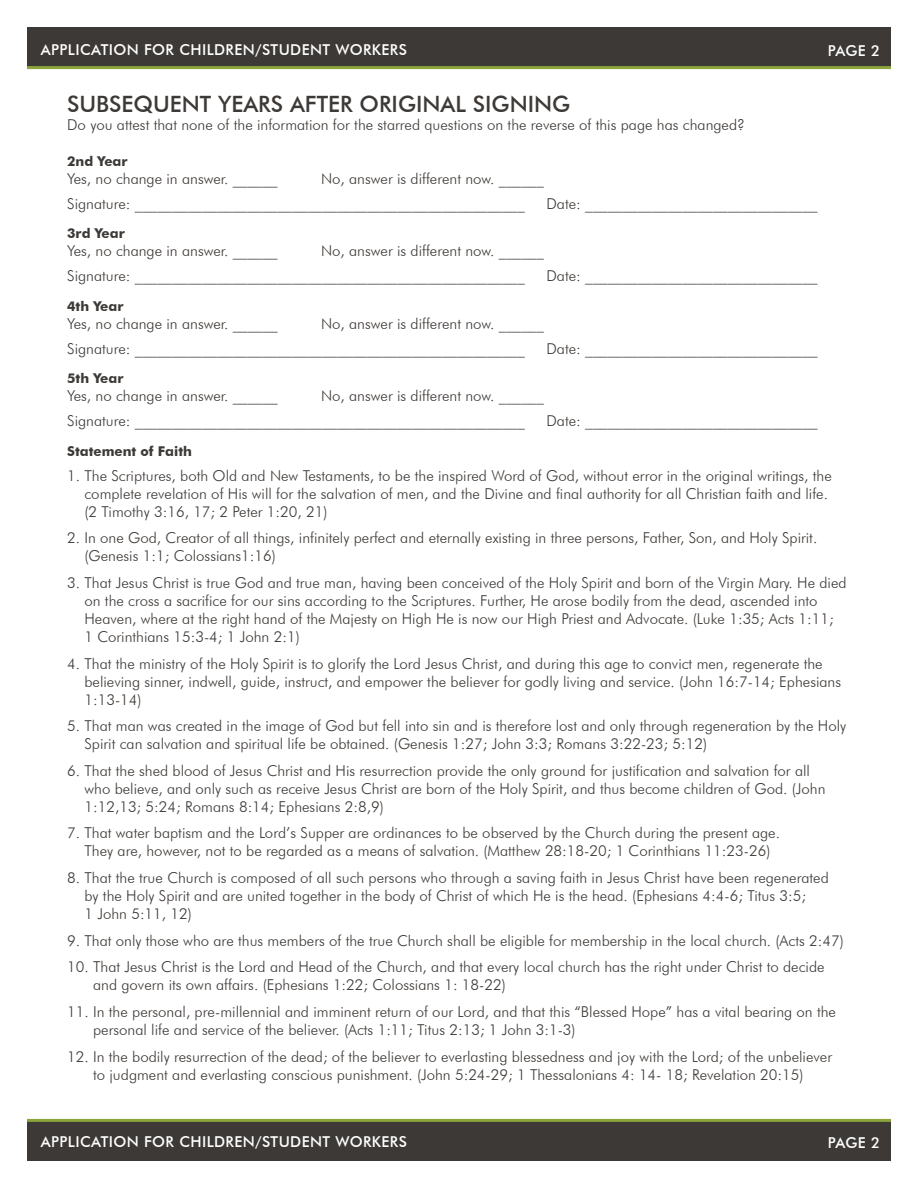
<style>
.page{position:relative;width:918px;height:1188px;background:#fff}
.page>*{position:absolute;margin:0;border:0;box-sizing:border-box;transform-origin:0 0}
.t1{font:500 22.5px "Futura BT";color:#3d3936}
.t2{font:300 15px/18px "Futura BT";color:#3d3936}
.t3{font:500 15px "Futura BT";letter-spacing:.025em;color:#fff}
.t4{font:700 13.5px "Futura BT";color:#3d3936}
</style>
<div class="page">
<div style="left:27px;top:1121px;width:864px;height:40px;background:#3d3936"></div>
<hr style="left:27px;top:1119px;width:864px;height:3px;background:#8ca63c">
<div style="left:27px;top:27px;width:864px;height:40px;background:#3d3936"></div>
<hr style="left:27px;top:66px;width:864px;height:3px;background:#8ca63c">
<p class="t3" style="left:41px;top:41px;width:368px">APPLICATION FOR CHILDREN/STUDENT WORKERS</p>
<p class="t3" style="left:828px;top:41px;width:54px">PAGE 2</p>
<p class="t1" style="left:67px;top:90px;width:505px">SUBSEQUENT YEARS AFTER ORIGINAL SIGNING</p>
<p class="t2" style="left:67px;top:115px;width:679px">Do you attest that none of the information for the starred questions on the reverse of this page has changed?</p>
<p class="t4" style="left:67px;top:153px;width:62px">2nd Year</p>
<p class="t2" style="left:67px;top:170px;width:212px">Yes, no change in answer. ______</p>
<p class="t2" style="left:321px;top:170px;width:224px">No, answer is different now. ______</p>
<p class="t2" style="left:67px;top:194px;width:459px">Signature: ____________________________________________________</p>
<p class="t2" style="left:547px;top:194px;width:273px">Date: _______________________________</p>
<p class="t4" style="left:67px;top:225px;width:59px">3rd Year</p>
<p class="t2" style="left:67px;top:242px;width:212px">Yes, no change in answer. ______</p>
<p class="t2" style="left:321px;top:242px;width:224px">No, answer is different now. ______</p>
<p class="t2" style="left:67px;top:267px;width:459px">Signature: ____________________________________________________</p>
<p class="t2" style="left:547px;top:267px;width:273px">Date: _______________________________</p>
<p class="t4" style="left:67px;top:298px;width:58px">4th Year</p>
<p class="t2" style="left:67px;top:314px;width:212px">Yes, no change in answer. ______</p>
<p class="t2" style="left:321px;top:314px;width:224px">No, answer is different now. ______</p>
<p class="t2" style="left:67px;top:339px;width:459px">Signature: ____________________________________________________</p>
<p class="t2" style="left:547px;top:339px;width:273px">Date: _______________________________</p>
<p class="t4" style="left:67px;top:370px;width:58px">5th Year</p>
<p class="t2" style="left:67px;top:387px;width:212px">Yes, no change in answer. ______</p>
<p class="t2" style="left:321px;top:387px;width:224px">No, answer is different now. ______</p>
<p class="t2" style="left:67px;top:412px;width:459px">Signature: ____________________________________________________</p>
<p class="t2" style="left:547px;top:412px;width:273px">Date: _______________________________</p>
<p class="t4" style="left:67px;top:443px;width:126px">Statement of Faith</p>
<p class="t2" style="left:84px;top:466px;width:749px;text-indent:-17px">1. The Scriptures, both Old and New Testaments, to be the inspired Word of God, without error in the original writings, the complete revelation of His will for the salvation of men, and the Divine and final authority for all Christian faith and life. (2 Timothy 3:16, 17; 2 Peter 1:20, 21)</p>
<p class="t2" style="left:84px;top:529px;width:734px;text-indent:-17px">2. In one God, Creator of all things, infinitely perfect and eternally existing in three persons, Father, Son, and Holy Spirit. (Genesis 1:1; Colossians1:16)</p>
<p class="t2" style="left:84px;top:573px;width:764px;text-indent:-17px">3. That Jesus Christ is true God and true man, having been conceived of the Holy Spirit and born of the Virgin Mary. He died on the cross a sacrifice for our sins according to the Scriptures. Further, He arose bodily from the dead, ascended into Heaven, where at the right hand of the Majesty on High He is now our High Priest and Advocate. (Luke 1:35; Acts 1:11;<br>1 Corinthians 15:3-4; 1 John 2:1)</p>
<p class="t2" style="left:84px;top:654px;width:758px;text-indent:-17px">4. That the ministry of the Holy Spirit is to glorify the Lord Jesus Christ, and during this age to convict men, regenerate the believing sinner, indwell, guide, instruct, and empower the believer for godly living and service. (John 16:7-14; Ephesians<br>1:13-14)</p>
<p class="t2" style="left:84px;top:717px;width:763px;text-indent:-17px">5. That man was created in the image of God but fell into sin and is therefore lost and only through regeneration by the Holy<br>Spirit can salvation and spiritual life be obtained. (Genesis 1:27; John 3:3; Romans 3:22-23; 5:12)</p>
<p class="t2" style="left:84px;top:761px;width:743px;text-indent:-17px">6. That the shed blood of Jesus Christ and His resurrection provide the only ground for justification and salvation for all who believe, and only such as receive Jesus Christ are born of the Holy Spirit, and thus become children of God. (John<br>1:12,13; 5:24; Romans 8:14; Ephesians 2:8,9)</p>
<p class="t2" style="left:67px;top:824px;width:714px;text-align:center">7. That water baptism and the Lord’s Supper are ordinances to be observed by the Church during the present age.<br>They are, however, not to be regarded as a means of salvation. (Matthew 28:18-20; 1 Corinthians 11:23-26)</p>
<p class="t2" style="left:84px;top:869px;width:746px;text-indent:-17px">8. That the true Church is composed of all such persons who through a saving faith in Jesus Christ have been regenerated by the Holy Spirit and are united together in the body of Christ of which He is the head. (Ephesians 4:4-6; Titus 3:5;<br>1 John 5:11, 12)</p>
<p class="t2" style="left:67px;top:931px;width:778px">9. That only those who are thus members of the true Church shall be eligible for membership in the local church. (Acts 2:47)</p>
<p class="t2" style="left:93px;top:958px;width:733px;text-indent:-26px">10. That Jesus Christ is the Lord and Head of the Church, and that every local church has the right under Christ to decide and govern its own affairs. (Ephesians 1:22; Colossians 1: 18-22)</p>
<p class="t2" style="left:93px;top:1003px;width:744px;text-indent:-26px">11. In the personal, pre-millennial and imminent return of our Lord, and that this “Blessed Hope” has a vital bearing on the personal life and service of the believer. (Acts 1:11; Titus 2:13; 1 John 3:1-3)</p>
<p class="t2" style="left:67px;top:1047px;width:766px;text-align:center">12. In the bodily resurrection of the dead; of the believer to everlasting blessedness and joy with the Lord; of the unbeliever to judgment and everlasting conscious punishment. (John 5:24-29; 1 Thessalonians 4: 14- 18; Revelation 20:15)</p>
<p class="t3" style="left:41px;top:1132px;width:368px">APPLICATION FOR CHILDREN/STUDENT WORKERS</p>
<p class="t3" style="left:828px;top:1133px;width:54px">PAGE 2</p>
</div>
